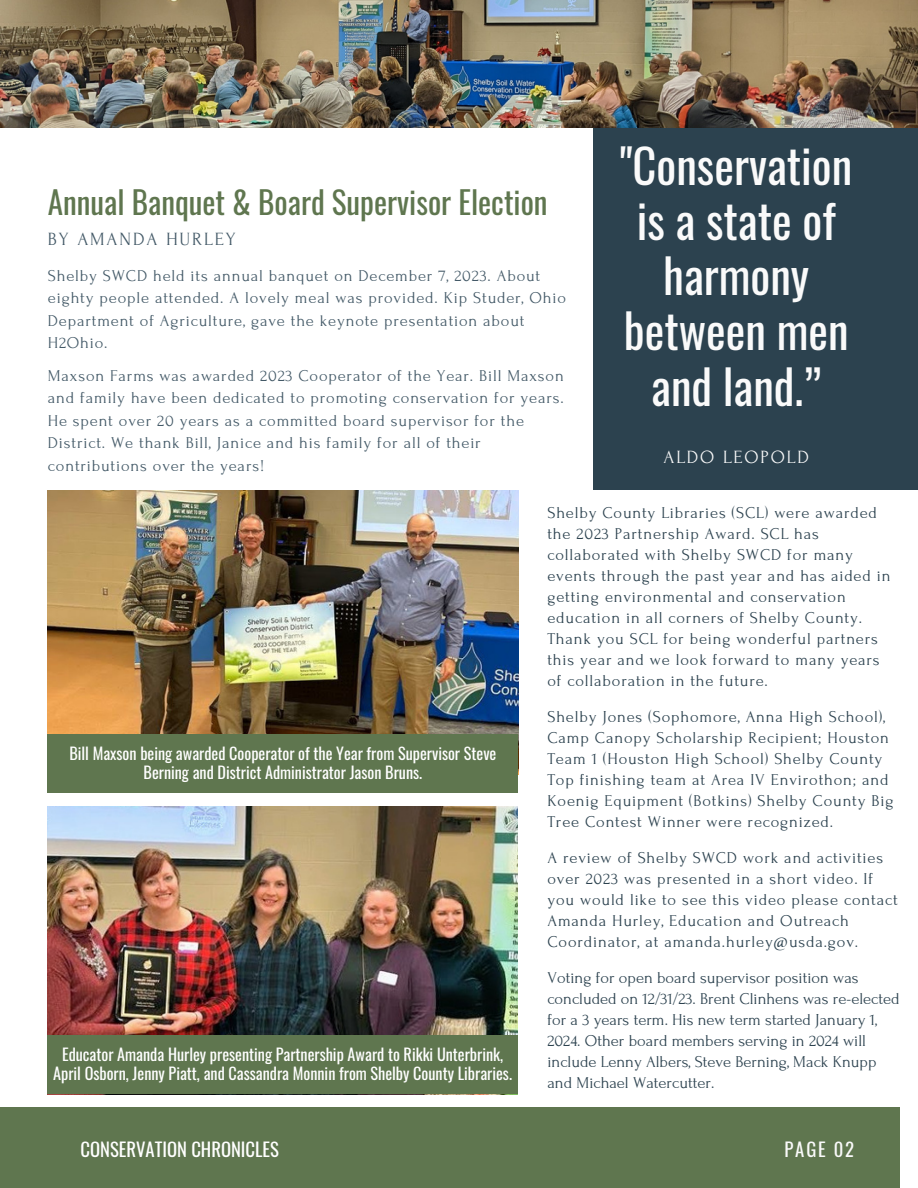
<style>
.page{position:relative;width:918px;height:1188px;background:#fff}
.page>*{position:absolute;margin:0;border:0;box-sizing:border-box;transform-origin:0 0}
.t1{font:46.65px/55.2px "Oswald";color:#fafafa;text-align:center}
.t2{font:31.2px "Oswald";color:#5f764f}
.t3{font:18.75px "Oswald";letter-spacing:.1em;color:#fafafa}
.t4{font:18.6px "Oswald";color:#fff}
.t5{font:18.6px "Forum";letter-spacing:.1em;color:#435967}
.t6{font:18.6px "Forum";letter-spacing:.1em;color:#fafafa}
.t7{font:16.5px/21px "Forum";letter-spacing:.05em;color:#2c424f}
.t8{font:16.5px/22.5px "Forum";letter-spacing:.05em;color:#435967}
.t9{font:16.5px/21px "Forum";color:#2c424f}
.t10{font:16.2px/19.2px "Oswald";color:#fff;text-align:center}
</style>
<div class="page">
<div style="left:594px;top:104px;width:324px;height:386px;background:#2c424f"></div>
<div style="left:0;top:1107px;width:900px;height:81px;background:#5f764f"></div>
<img style="left:48px;top:490px;width:470px;height:244px">
<img style="left:0;top:0;width:918px;height:127px">
<img style="left:47px;top:806px;width:471px;height:229px">
<div style="left:47px;top:1035px;width:471px;height:59px;background:#5f764f"></div>
<div style="left:48px;top:734px;width:470px;height:59px;background:#5f764f"></div>
<p class="t2" style="left:48px;top:177px;width:501px">Annual Banquet &amp; Board Supervisor Election</p>
<p class="t5" style="left:48px;top:229px;width:189px">BY AMANDA HURLEY</p>
<p class="t8" style="left:48px;top:265px;width:520px">Shelby SWCD held its annual banquet on December 7, 2023. About eighty people attended. A lovely meal was provided. Kip Studer, Ohio Department of Agriculture, gave the keynote presentation about H2Ohio.</p>
<p class="t8" style="left:48px;top:365px;width:517px">Maxson Farms was awarded 2023 Cooperator of the Year. Bill Maxson and family have been dedicated to promoting conservation for years.<br>He spent over 20 years as a committed board supervisor for the District. We thank Bill, Janice and his family for all of their contributions over the years!</p>
<p class="t1" style="left:620px;top:136px;width:234px">"Conservation is a state of harmony between men and land.”</p>
<p class="t6" style="left:664px;top:447px;width:147px">ALDO LEOPOLD</p>
<p class="t10" style="left:69px;top:743px;width:429px">Bill Maxson being awarded Cooperator of the Year from Supervisor Steve<br>Berning and District Administrator Jason Bruns.</p>
<p class="t10" style="left:53px;top:1044px;width:460px">Educator Amanda Hurley presenting Partnership Award to Rikki Unterbrink,<br>April Osborn, Jenny Piatt, and Cassandra Monnin from Shelby County Libraries.</p>
<p class="t7" style="left:547px;top:502px;width:345px">Shelby County Libraries (SCL) were awarded the 2023 Partnership Award. SCL has collaborated with Shelby SWCD for many events through the past year and has aided in getting environmental and conservation education in all corners of Shelby County.<br>Thank you SCL for being wonderful partners this year and we look forward to many years of collaboration in the future.</p>
<p class="t7" style="left:547px;top:706px;width:348px">Shelby Jones (Sophomore, Anna High School), Camp Canopy Scholarship Recipient; Houston Team 1 (Houston High School) Shelby County Top finishing team at Area IV Envirothon; and Koenig Equipment (Botkins) Shelby County Big Tree Contest Winner were recognized.</p>
<p class="t7" style="left:547px;top:847px;width:352px">A review of Shelby SWCD work and activities over 2023 was presented in a short video. If you would like to see this video please contact Amanda Hurley, Education and Outreach Coordinator, at amanda.hurley@usda.gov.</p>
<p class="t9" style="left:547px;top:967px;width:354px">Voting for open board supervisor position was concluded on 12/31/23. Brent Clinhens was re-elected for a 3 years term. His new term started January 1, 2024. Other board members serving in 2024 will include Lenny Albers, Steve Berning, Mack Knupp and Michael Watercutter.</p>
<p class="t4" style="left:81px;top:1135px;width:200px">CONSERVATION CHRONICLES</p>
<p class="t3" style="left:784px;top:1135px;width:71px">PAGE 02</p>
</div>
